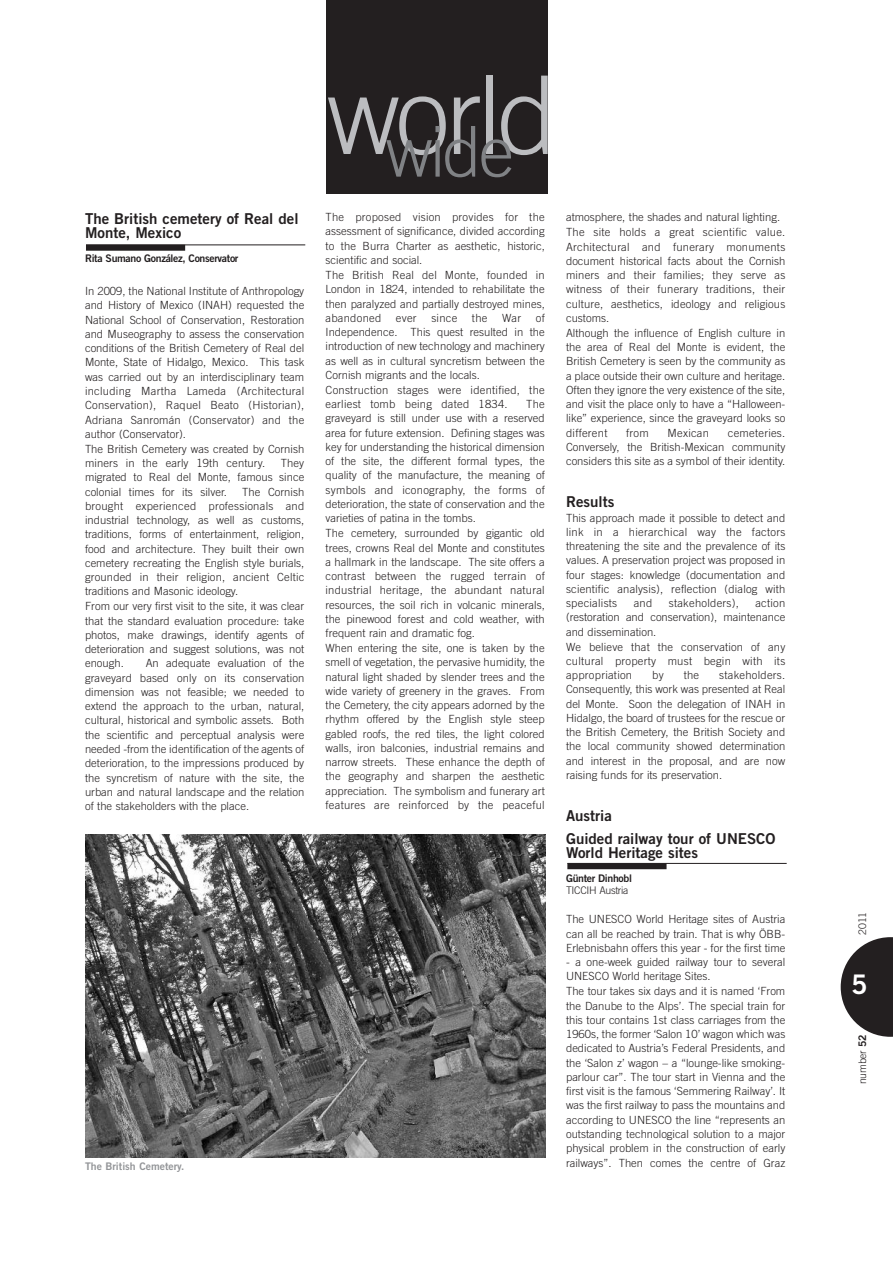
<style>
.page{position:relative;width:893px;height:1263px;background:#fff}
.page>*{position:absolute;margin:0;border:0;box-sizing:border-box;transform-origin:0 0}
.t1{font:300 108.6px "Trade Gothic";color:#bcbdc0}
.t2{font:27px "Trade Gothic Bold Two";color:#fff}
.t3{font:15px/14.2px "Trade Gothic Bold Two";color:#231f20}
.t4{font:300 11.25px/14.2px "Trade Gothic";color:#231f20}
.t5{font:300 11.25px "Trade Gothic";letter-spacing:.02em;color:#231f20}
.t6{font:10.5px "Trade Gothic Bold Two";letter-spacing:-.03em;color:#231f20}
.t7{font:300 10.5px "Trade Gothic";letter-spacing:-.03em;color:#231f20}
.t8{font:10.5px "Trade Gothic Bold Two";color:#939598}
.s1{font-family:"Trade Gothic Bold Two";font-weight:400}
</style>
<div class="page">
<svg style="left:841px;top:937px;width:52px;height:100px"></svg>
<hr style="left:86px;top:245px;width:219px;height:1px;background:#231f20">
<div style="left:86px;top:245px;width:99px;height:6px;background:#231f20"></div>
<div style="left:326px;top:0;width:221px;height:194px;background:#231f20"></div>
<img style="left:85px;top:835px;width:461px;height:322px">
<hr style="left:567px;top:863px;width:220px;height:1px;background:#231f20">
<div style="left:567px;top:863px;width:99px;height:6px;background:#231f20"></div>
<h3 class="t3" style="left:85px;top:213px;width:215px">The British cemetery of Real del<br>Monte, Mexico</h3>
<p class="t6" style="left:85px;top:255px;width:155px">Rita Sumano González, Conservator</p>
<p class="t4" style="left:85px;top:285px;width:221px">In 2009, the National Institute of Anthropology and History of Mexico (INAH) requested the National School of Conservation, Restoration and Museography to assess the conservation conditions of the British Cemetery of Real del Monte, State of Hidalgo, Mexico. This task was carried out by an interdisciplinary team including Martha Lameda (Architectural Conservation), Raquel Beato (Historian), Adriana Sanromán (Conservator) and the author (Conservator).<br>The British Cemetery was created by Cornish miners in the early 19th century.</p>
<p class="t4" style="left:85px;top:457px;width:221px;text-align:justify;text-indent:196px">They migrated to Real del Monte, famous since colonial times for its silver.</p>
<p class="t4" style="left:85px;top:485px;width:221px;text-indent:157px">The Cornish brought experienced professionals and industrial technology, as well as customs, traditions, forms of entertainment, religion, food and architecture. They built their own cemetery recreating the English style burials, grounded in their religion, ancient Celtic traditions and Masonic ideology.<br>From our very first visit to the site, it was clear that the standard evaluation procedure: take photos, make drawings, identify agents of deterioration and suggest solutions, was not enough.</p>
<p class="t4" style="left:85px;top:657px;width:221px;text-align:justify;text-indent:61px">An adequate evaluation of the graveyard based only on its conservation dimension was not feasible; we needed to extend the approach to the urban, natural, cultural, historical and symbolic assets. Both the scientific and perceptual analysis were needed -from the identification of the agents of deterioration, to the impressions produced by the syncretism of nature with the site, the urban and natural landscape and the relation of the stakeholders with the place.</p>
<p class="t8" style="left:85px;top:1162px;width:101px">The British Cemetery.</p>
<h1 class="t1" style="left:327px;top:76px;width:232px">w<sub>w</sub>o<sub>i</sub> <sub>d</sub>r l<sub>e</sub>d</h1>
<p class="t4" style="left:326px;top:211px;width:221px">The proposed vision provides for the assessment of significance, divided according to the Burra Charter as aesthetic, historic, scientific and social.<br>The British Real del Monte, founded in London in 1824, intended to rehabilitate the then paralyzed and partially destroyed mines, abandoned</p>
<p class="t4" style="left:326px;top:312px;width:221px;text-indent:210px">of Independence. This quest resulted in the introduction of new technology and machinery as well as in cultural syncretism between the Cornish migrants and the locals.<br>Construction stages were identified, the earliest tomb being dated 1834.</p>
<p class="t4" style="left:396px;top:312px;width:22px">ever</p>
<p class="t4" style="left:431px;top:312px;width:27px">since</p>
<p class="t4" style="left:472px;top:312px;width:17px">the</p>
<p class="t4" style="left:502px;top:312px;width:21px">War</p>
<p class="t4" style="left:326px;top:398px;width:221px;text-indent:201px">The graveyard is still under use with a reserved area for future extension. Defining stages was key for understanding the historical dimension of the site, the different formal types, the quality of the manufacture, the meaning of symbols and iconography, the forms of deterioration, the state of conservation and the varieties of patina in the tombs.<br>The cemetery, surrounded by gigantic old trees, crowns Real del Monte and constitutes a hallmark in the landscape. The site offers a contrast between the rugged terrain of industrial heritage, the abundant natural resources, the soil rich in volcanic minerals, the pinewood forest and cold weather, with frequent rain and dramatic fog.<br>When entering the site, one is taken by the smell of vegetation, the pervasive humidity, the natural light shaded by slender trees and the wide variety of greenery in the graves. From the Cemetery, the city appears adorned by the rhythm offered by the English style steep gabled roofs, the red tiles, the light colored walls, iron balconies, industrial remains and narrow streets. These enhance the depth of the geography and sharpen the aesthetic appreciation. The symbolism and funerary art features are reinforced by the peaceful</p>
<p class="t4" style="left:566px;top:211px;width:221px">atmosphere, the shades and natural lighting.<br>The site holds a great scientific value.<br>Architectural and funerary monuments document historical facts about the Cornish miners and their families; they serve as witness of their funerary traditions, their culture, aesthetics, ideology and religious customs.<br>Although the influence of English culture in the area of Real del Monte is evident, the British Cemetery is seen by the community as a place outside their own culture and heritage.<br>Often they ignore the very existence of the site, and visit the place only to have a “Halloween&shy;like” experience, since the graveyard looks so different</p>
<p class="t4" style="left:626px;top:426px;width:24px">from</p>
<p class="t5" style="left:668px;top:428px;width:43px">Mexican</p>
<p class="t4" style="left:566px;top:426px;width:221px;text-align:justify;text-indent:162px">cemeteries.<br>Conversely, the British-Mexican community considers this site as a symbol of their identity.</p>
<h3 class="t3" style="left:566px;top:496px;width:50px">Results</h3>
<p class="t4" style="left:566px;top:511px;width:221px;text-align:justify">This approach made it possible to detect and link in a hierarchical way the factors threatening the site and the prevalence of its values. A preservation project was proposed in four stages: knowledge (documentation and scientific analysis), reflection (dialog with specialists</p>
<p class="t4" style="left:634px;top:597px;width:20px">and</p>
<p class="t5" style="left:669px;top:599px;width:72px">stakeholders),</p>
<p class="t4" style="left:566px;top:597px;width:221px;text-indent:189px">action (restoration and conservation), maintenance and dissemination.<br>We believe that the conservation of any cultural property must begin with its appropriation</p>
<p class="t4" style="left:566px;top:669px;width:221px;text-align:justify;text-indent:153px">stakeholders.<br>Consequently, this work was presented at Real del Monte. Soon the delegation of INAH in Hidalgo, the board of trustees for the rescue or the British Cemetery, the British Society and the local community showed determination and interest in the proposal, and are now raising funds for its preservation.</p>
<h3 class="t3" style="left:566px;top:806px;width:211px;line-height:22.8px">Austria<br>Guided railway tour of UNESCO</h3>
<h3 class="t3" style="left:566px;top:847px;width:133px">World Heritage sites</h3>
<p class="t6" style="left:566px;top:874px;width:67px">Günter Dinhobl</p>
<p class="t7" style="left:566px;top:886px;width:64px">TICCIH Austria</p>
<p class="t4" style="left:566px;top:913px;width:221px;text-align:justify">The UNESCO World Heritage sites of Austria can all be reached by train. That is why ÖBB-Erlebnisbahn offers this year - for the first time</p>
<p class="t4" style="left:566px;top:956px;width:221px">- a one-week guided railway tour to several UNESCO World heritage Sites.<br>The tour takes six days and it is named ‘From the Danube to the Alps’. The special train for this tour contains 1st class carriages from the 1960s, the former ‘Salon 10’ wagon which was dedicated to Austria’s Federal Presidents, and the ‘Salon z’ wagon – a “lounge-like smoking&shy;parlour car”. The tour start in Vienna and the first visit is the famous ‘Semmering Railway’. It was the first railway to pass the mountains and according to UNESCO the line “represents an outstanding technological solution to a major physical problem in the construction of early railways”. Then comes the centre of Graz</p>
<p class="t4" style="left:652px;top:669px;width:13px">by</p>
<p class="t4" style="left:684px;top:669px;width:17px">the</p>
<p class="t7" style="left:859px;top:935px;width:24px;rotate:-90deg">2011</p>
<h2 class="t2" style="left:851px;top:974px;width:18px">5</h2>
<p class="t7" style="left:858px;top:1084px;width:51px;rotate:-90deg">number <span class="s1">52</span></p>
</div>
